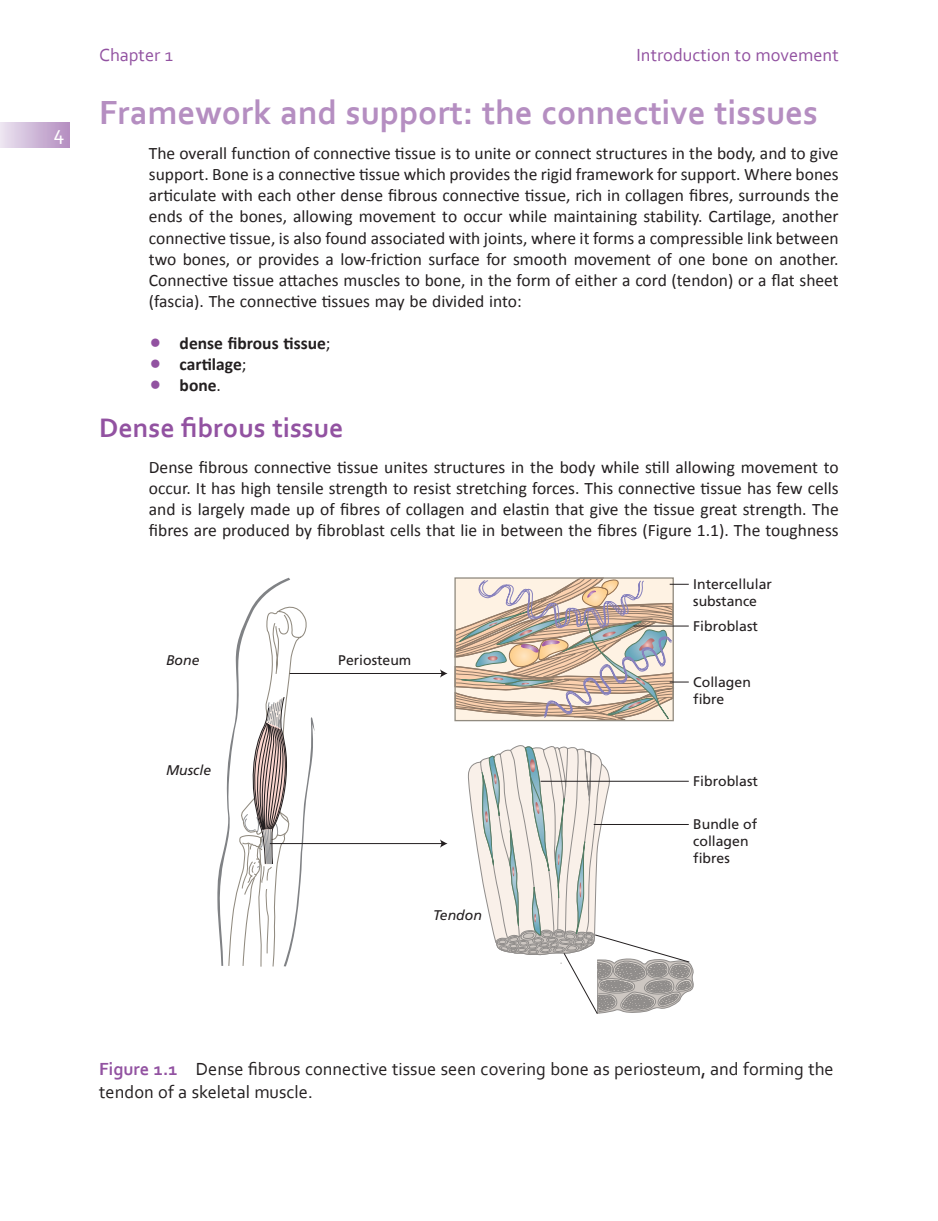
<style>
.page{position:relative;width:938px;height:1221px;background:#fff}
.page>*{position:absolute;margin:0;border:0;box-sizing:border-box;transform-origin:0 0}
.t1{font:700 35px "Corbel";color:#b58ec1}
.t2{font:700 28px "Corbel";color:#9252a1}
.t3{font:21px "Corbel";color:#fff}
.t4{font:18.38px/22.8px "Corbel";color:#231f20}
.t5{font:18.38px "Corbel";color:#9252a1}
.t6{font:17.5px/21px "Calibri";color:#231f20;text-align:justify}
.t7{font:700 17.5px "Calibri";color:#231f20}
.t8{font:14px/16.8px "Frutiger";color:#231f20}
.t9{font:italic 14px "Frutiger";color:#231f20}
.s1{font-weight:400;font-size:26.6px;color:#9252a1}
.s2{font-weight:400}
.s3{font-weight:700;color:#9252a1}
</style>
<div class="page">
<div style="left:0;top:122px;width:69px;height:25px;background:linear-gradient(to right,#ebe4f1,#b48ec0)"></div>
<svg style="left:217px;top:577px;width:98px;height:390px"></svg>
<hr style="left:270px;top:843px;width:172px;height:1px;background:#231f20">
<svg style="left:440px;top:839px;width:7px;height:8px"></svg>
<hr style="left:290px;top:673px;width:152px;height:1px;background:#231f20">
<svg style="left:440px;top:669px;width:7px;height:8px"></svg>
<svg style="left:454px;top:577px;width:240px;height:437px"></svg>
<hr style="left:540px;top:780px;width:148px;height:1px;background:#231f20">
<hr style="left:593px;top:824px;width:95px;height:1px;background:#231f20">
<hr style="left:633px;top:625px;width:55px;height:1px;background:#231f20">
<p class="t3" style="left:54px;top:124px;width:12px">4</p>
<p class="t5" style="left:99px;top:48px;width:75px">Chapter 1</p>
<p class="t5" style="left:636px;top:48px;width:204px">Introduction to movement</p>
<h1 class="t1" style="left:99px;top:97px;width:720px">Framework and s upport: the c onnective t issues</h1>
<p class="t6" style="left:149px;top:144px;width:691px">The overall function of connective tissue is to unite or connect structures in the body, and to give support. Bone is a connective tissue which provides the rigid framework for support. Where bones articulate with each other dense fibrous connective tissue, rich in collagen fibres, surrounds the ends of the bones, allowing movement to occur while maintaining stability. Cartilage, another connective tissue, is also found associated with joints, where it forms a compressible link between two bones, or provides a low - friction surface for smooth movement of one bone on another.<br>Connective tissue attaches muscles to bone, in the form of either a cord (tendon) or a flat sheet (fascia). The connective tissues may be divided into:</p>
<p class="t7" style="left:149px;top:335px;width:183px"><span class="s1">•</span> dense fibrous tissue <span class="s2">;</span></p>
<p class="t7" style="left:149px;top:356px;width:99px"><span class="s1">•</span> cartilage <span class="s2">;</span></p>
<p class="t7" style="left:149px;top:377px;width:74px"><span class="s1">•</span> bone <span class="s2">.</span></p>
<h2 class="t2" style="left:99px;top:416px;width:246px">Dense fibrous t issue</h2>
<p class="t6" style="left:149px;top:458px;width:691px">Dense fibrous connective tissue unites structures in the body while still allowing movement to occur. It has high tensile strength to resist stretching forces. This connective tissue has few cells and is largely made up of fibres of collagen and elastin that give the tissue great strength. The fibres are produced by fibroblast cells that lie in between the fibres (Figure 1.1 ). The toughness</p>
<p class="t9" style="left:166px;top:654px;width:35px">Bone</p>
<p class="t8" style="left:338px;top:653px;width:75px">Periosteum</p>
<p class="t9" style="left:166px;top:764px;width:47px">Muscle</p>
<p class="t9" style="left:433px;top:909px;width:50px">Tendon</p>
<p class="t8" style="left:693px;top:577px;width:80px">Intercellular substance</p>
<p class="t8" style="left:693px;top:618px;width:66px">Fibroblast</p>
<p class="t8" style="left:693px;top:674px;width:59px">Collagen fibre</p>
<p class="t8" style="left:693px;top:774px;width:66px">Fibroblast</p>
<p class="t8" style="left:693px;top:817px;width:65px">Bundle of collagen fibres</p>
<p class="t4" style="left:99px;top:1059px;width:736px"><span class="s3">Figure 1.1</span> Dense fibrous connective tissue seen covering bone as periosteum, and forming the tendon of a skeletal muscle.</p>
</div>
